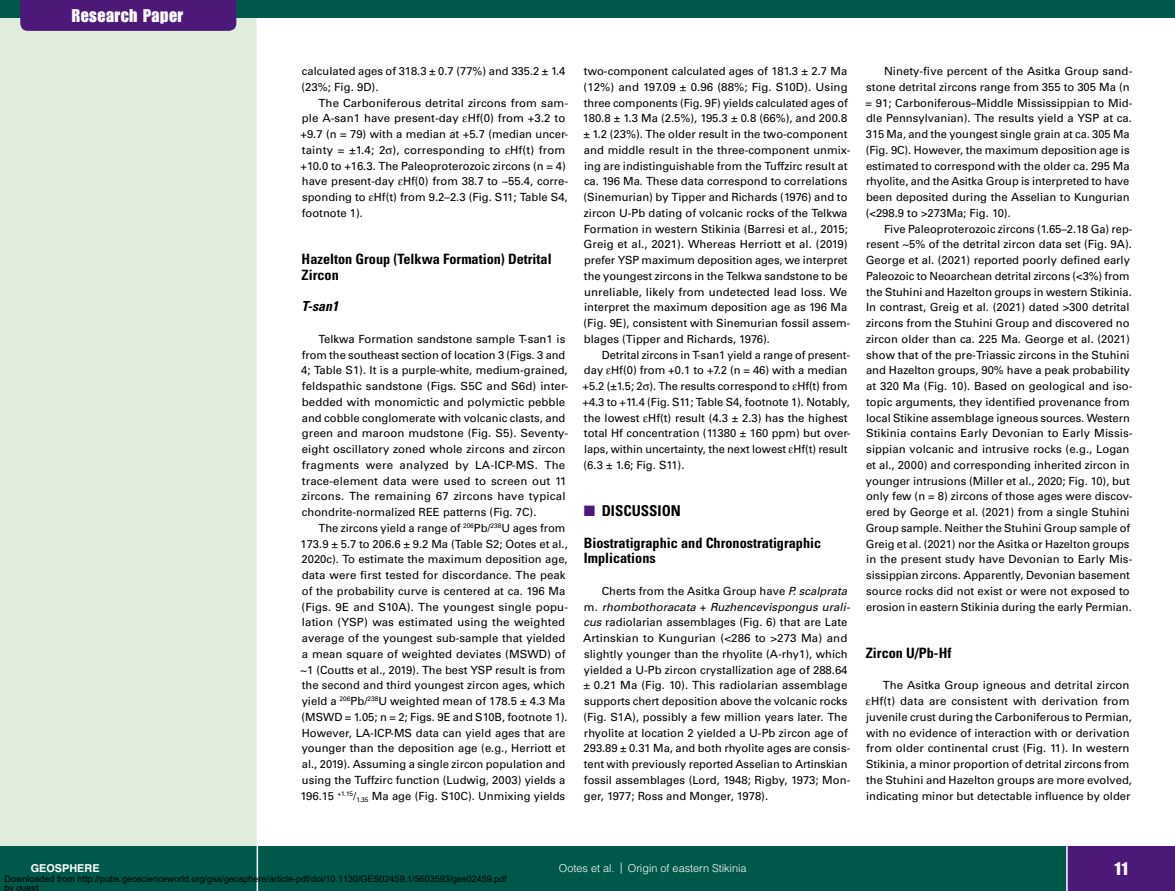
<style>
.page{position:relative;width:1175px;height:891px;background:#fff}
.page>*{position:absolute;margin:0;border:0;box-sizing:border-box;transform-origin:0 0}
.t1{font:18px "Impact LT Std";letter-spacing:.03em;color:#fff}
.t2{font:700 condensed 15px "Univers LT Std";color:#000}
.t3{font:700 condensed 14.25px/15.8px "Univers LT Std";color:#000}
.t4{font:italic 700 condensed 13.8px "Univers LT Std";color:#000}
.t5{font:11.25px/15.8px "Univers LT Std";color:#000}
.t6{font:300 10.8px "Helvetica LT Std";color:#fff}
.t7{font:9px/9px "Arial";color:#000}
.s1{color:#4d1979}
.s2{font-style:italic}
.s3{font-size:11.25px}
</style>
<div class="page">
<div style="left:0;top:0;width:256px;height:891px;background:#e0ecdc"></div>
<div style="left:0;top:846px;width:1174px;height:45px;background:#00584a"></div>
<hr style="left:256px;top:0;width:2px;height:891px;background:#fff">
<div style="left:0;top:0;width:1174px;height:18px;background:#00584a"></div>
<div style="left:1066px;top:846px;width:108px;height:45px;background:#4d1979"></div>
<hr style="left:1066px;top:846px;width:1px;height:45px;background:#fff">
<div style="left:20px;top:0;width:216px;height:31px;background:#4d1979"></div>
<h1 class="t1" style="left:72px;top:5px;width:113px">Research Paper</h1>
<p class="t5" style="left:301px;top:63px;width:265px">calculated ages of 318.3 ± 0.7 (77%) and 335.2 ± 1.4 (23%; Fig. 9D).</p>
<p class="t5" style="left:300px;top:95px;width:269px;text-indent:18px">The Carboniferous detrital zircons from sam&shy;ple A-san1 have present-day Hf(0) from +3.2 to +9.7 (n = 79) with a median at +5.7 (median uncer&shy;tainty = ±1.4; 2 ), corresponding to Hf(t) from +10.0 to +16.3. The Paleoproterozoic zircons (n = 4) have present-day Hf(0) from 38.7 to −55.4, corre&shy;sponding to Hf(t) from 9.2–2.3 (Fig. S11; Table S4, footnote 1).</p>
<p class="t3" style="left:302px;top:251px;width:251px">Hazelton Group (Telkwa Formation) Detrital<br>Zircon</p>
<p class="t4" style="left:302px;top:298px;width:38px">T-san1</p>
<p class="t5" style="left:301px;top:331px;width:269px;text-indent:17px">Telkwa Formation sandstone sample T-san1 is from the southeast section of location 3 (Figs. 3 and 4; Table S1). It is a purple-white, medium-grained, feldspathic sandstone (Figs. S5C and S6d) inter&shy;bedded with monomictic and polymictic pebble and cobble conglomerate with volcanic clasts, and green and maroon mudstone (Fig. S5). Seventy&shy;eight oscillatory zoned whole zircons and zircon fragments were analyzed by LA-ICP-MS. The trace-element data were used to screen out 11 zircons. The remaining 67 zircons have typical chondrite-normalized REE patterns (Fig. 7C).</p>
<p class="t5" style="left:300px;top:520px;width:269px;text-indent:18px">The zircons yield a range of <sup>206</sup>Pb/<sup>238</sup>U ages from 173.9 ± 5.7 to 206.6 ± 9.2 Ma (Table S2; Ootes et al., 2020c). To estimate the maximum deposition age, data were first tested for discordance. The peak of the probability curve is centered at ca. 196 Ma (Figs. 9E and S10A). The youngest single popu&shy;lation (YSP) was estimated using the weighted average of the youngest sub-sample that yielded a mean square of weighted deviates (MSWD) of ~1 (Coutts et al., 2019). The best YSP result is from the second and third youngest zircon ages, which yield a <sup>206</sup>Pb/<sup>238</sup>U weighted mean of 178.5 ± 4.3 Ma (MSWD = 1.05; n = 2; Figs. 9E and S10B, footnote 1).<br>However, LA-ICP-MS data can yield ages that are younger than the deposition age (e.g., Herriott et al., 2019). Assuming a single zircon population and using the Tuffzirc function (Ludwig, 2003) yields a 196.15 <sup>+1.15</sup>/<sub>1.35</sub> Ma age (Fig. S10C). Unmixing yields</p>
<p class="t5" style="left:582px;top:63px;width:269px">two-component calculated ages of 181.3 ± 2.7 Ma (12%) and 197.09 ± 0.96 (88%; Fig. S10D). Using three components (Fig. 9F) yields calculated ages of 180.8 ± 1.3 Ma (2.5%), 195.3 ± 0.8 (66%), and 200.8 ± 1.2 (23%). The older result in the two-component and middle result in the three-component unmix&shy;ing are indistinguishable from the Tuffzirc result at ca. 196 Ma. These data correspond to correlations (Sinemurian) by Tipper and Richards (1976) and to zircon U-Pb dating of volcanic rocks of the Telkwa Formation in western Stikinia (Barresi et al., 2015; Greig et al., 2021). Whereas Herriott et al. (2019) prefer YSP maximum deposition ages, we interpret the youngest zircons in the Telkwa sandstone to be unreliable, likely from undetected lead loss. We interpret the maximum deposition age as 196 Ma (Fig. 9E), consistent with Sinemurian fossil assem&shy;blages (Tipper and Richards, 1976).</p>
<p class="t5" style="left:582px;top:347px;width:269px;text-indent:19px">Detrital zircons in T-san1 yield a range of present&shy;day Hf(0) from +0.1 to +7.2 (n = 46) with a median +5.2 (±1.5; 2 ). The results correspond to Hf(t) from +4.3 to +11.4 (Fig. S11; Table S4, footnote 1). Notably, the lowest Hf(t) result (4.3 ± 2.3) has the highest total Hf concentration (11380 ± 160 ppm) but over&shy;laps, within uncertainty, the next lowest Hf(t) result (6.3 ± 1.6; Fig. S11).</p>
<h2 class="t2" style="left:583px;top:501px;width:99px"><span class="s1">■</span> DISCUSSION</h2>
<p class="t3" style="left:584px;top:535px;width:239px">Biostratigraphic and Chronostratigraphic<br>Implications</p>
<p class="t5" style="left:583px;top:583px;width:269px;text-indent:19px">Cherts from the Asitka Group have <span class="s2">P. scalprata </span>m. <span class="s2">rhombothoracata</span> + <span class="s2">Ruzhencevispongus urali&shy;cus</span> radiolarian assemblages (Fig. 6) that are Late Artinskian to Kungurian (&lt;286 to &gt;273 Ma) and slightly younger than the rhyolite (A-rhy1), which yielded a U-Pb zircon crystallization age of 288.64 ± 0.21 Ma (Fig. 10). This radiolarian assemblage supports chert deposition above the volcanic rocks (Fig. S1A), possibly a few million years later. The rhyolite at location 2 yielded a U-Pb zircon age of 293.89 ± 0.31 Ma, and both rhyolite ages are consis&shy;tent with previously reported Asselian to Artinskian fossil assemblages (Lord, 1948; Rigby, 1973; Mon&shy;ger, 1977; Ross and Monger, 1978).</p>
<p class="t5" style="left:865px;top:63px;width:268px;text-indent:18px">Ninety-five percent of the Asitka Group sand&shy;stone detrital zircons range from 355 to 305 Ma (n = 91; Carboniferous–Middle Mississippian to Mid&shy;dle Pennsylvanian). The results yield a YSP at ca.<br>315 Ma, and the youngest single grain at ca. 305 Ma (Fig. 9C). However, the maximum deposition age is estimated to correspond with the older ca. 295 Ma rhyolite, and the Asitka Group is interpreted to have been deposited during the Asselian to Kungurian (&lt;298.9 to &gt;273Ma; Fig. 10).</p>
<p class="t5" style="left:865px;top:221px;width:268px;text-indent:18px">Five Paleoproterozoic zircons (1.65–2.18 Ga) rep&shy;resent ~5% of the detrital zircon data set (Fig. 9A).<br>George et al. (2021) reported poorly defined early Paleozoic to Neoarchean detrital zircons (&lt;3%) from the Stuhini and Hazelton groups in western Stikinia.<br>In contrast, Greig et al. (2021) dated &gt;300 detrital zircons from the Stuhini Group and discovered no zircon older than ca. 225 Ma. George et al. (2021) show that of the pre-Triassic zircons in the Stuhini and Hazelton groups, 90% have a peak probability at 320 Ma (Fig. 10). Based on geological and iso&shy;topic arguments, they identified provenance from local Stikine assemblage igneous sources. Western Stikinia contains Early Devonian to Early Missis&shy;sippian volcanic and intrusive rocks (e.g., Logan et al., 2000) and corresponding inherited zircon in younger intrusions (Miller et al., 2020; Fig. 10), but only few (n = 8) zircons of those ages were discov&shy;ered by George et al. (2021) from a single Stuhini Group sample. Neither the Stuhini Group sample of Greig et al. (2021) nor the Asitka or Hazelton groups in the present study have Devonian to Early Mis&shy;sissippian zircons. Apparently, Devonian basement source rocks did not exist or were not exposed to erosion in eastern Stikinia during the early Permian.</p>
<p class="t3" style="left:866px;top:645px;width:87px">Zircon U/Pb-Hf</p>
<p class="t5" style="left:866px;top:677px;width:267px;text-align:right">The Asitka Group igneous and detrital zircon Hf(t) data are consistent with derivation from juvenile crust during the Carboniferous to Permian, with no evidence of interaction with or derivation from older continental crust (Fig. 11). In western Stikinia, a minor proportion of detrital zircons from the Stuhini and Hazelton groups are more evolved, indicating minor but detectable influence by older</p>
<p class="t7" style="left:4px;top:875px;width:504px">Downloaded from http://pubs.geoscienceworld.org/gsa/geosphere/article-pdf/doi/10.1130/GES02459.1/5603593/ges02459.pdf by guest</p>
<p class="t6" style="left:559px;top:862px;width:57px">Ootes et al.</p>
<h1 class="t1" style="left:1114px;top:858px;width:15px">11</h1>
<p class="t6" style="left:620px;top:862px;width:128px"><span class="s3">|</span> Origin of eastern Stikinia</p>
</div>
